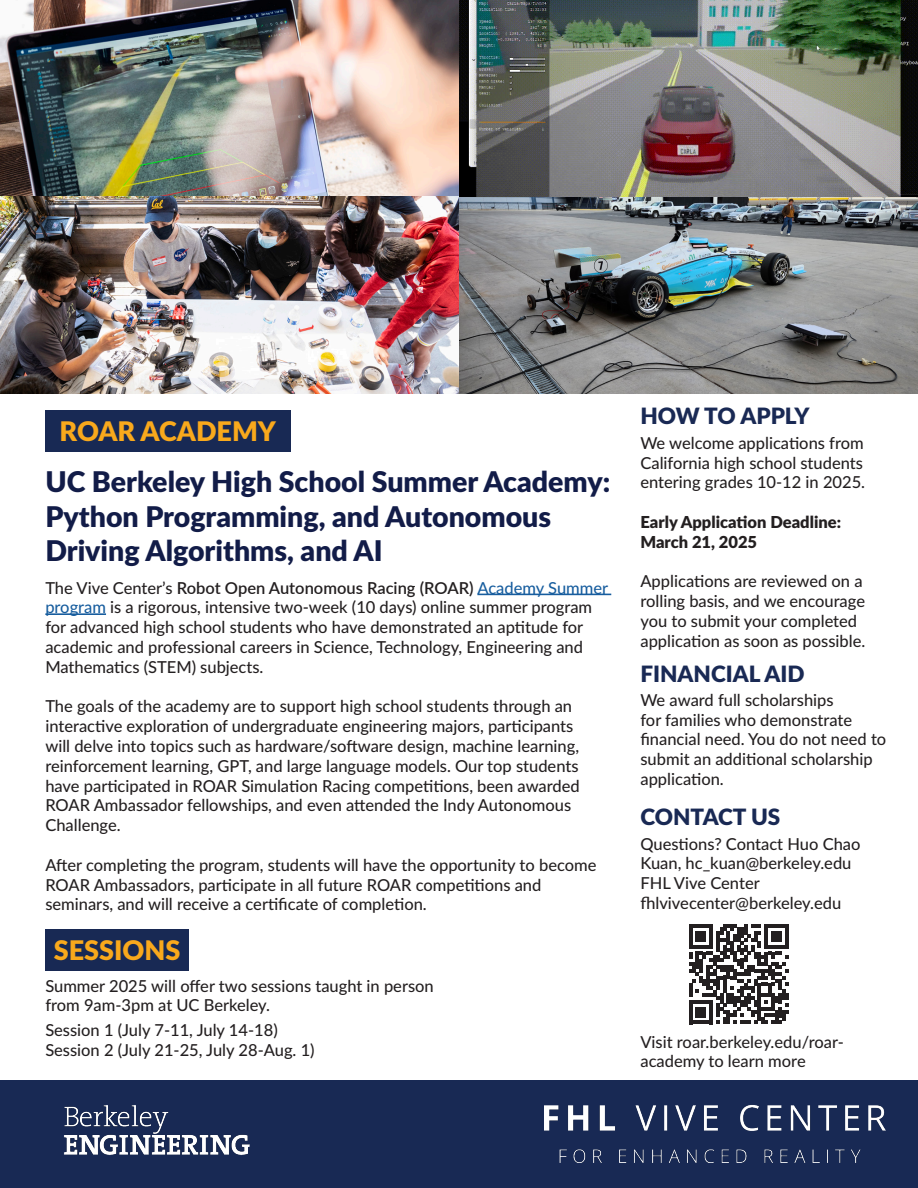
<style>
.page{position:relative;width:918px;height:1188px;background:#fff}
.page>*{position:absolute;margin:0;border:0;box-sizing:border-box;transform-origin:0 0}
.t1{font:900 28.5px/34.2px "Lato";color:#121c48}
.t2{font:900 27px "Lato";color:#f9a91c}
.t3{font:900 22.5px "Lato";color:#192954}
.t4{font:500 16.5px/19.8px "Lato";color:#231f20}
.t5{font:900 16.5px/19.8px "Lato";color:#231f20}
.s1{font-weight:600}
.s2{color:#175d9e}
</style>
<div class="page">
<hr style="left:477px;top:594px;width:134px;height:1px;background:#175d9e">
<hr style="left:45px;top:613px;width:61px;height:2px;background:#175d9e">
<div style="left:0;top:1081px;width:918px;height:107px;background:#182954"></div>
<img style="left:544px;top:1105px;width:342px;height:58px">
<img style="left:64px;top:1105px;width:186px;height:50px">
<img style="left:0;top:0;width:918px;height:393px">
<div style="left:45px;top:411px;width:245px;height:41px;background:#182954"></div>
<div style="left:45px;top:929px;width:144px;height:42px;background:#182954"></div>
<svg style="left:689px;top:924px;width:100px;height:100px"></svg>
<p class="t2" style="left:60px;top:411px;width:218px">ROAR ACADEMY</p>
<p class="t1" style="left:45px;top:464px;width:566px">UC Berkeley High School Summer Academy:<br>Python Programming, and Autonomous<br>Driving Algorithms, and AI</p>
<p class="t4" style="left:45px;top:577px;width:564px">The Vive Center’s <span class="s1">Robot Open Autonomous Racing (ROAR)</span> <span class="s2">Academy Summer program</span> is a rigorous, intensive two-week (10 days) online summer program for advanced high school students who have demonstrated an aptitude for academic and professional careers in Science, Technology, Engineering and Mathematics (STEM) subjects.</p>
<p class="t4" style="left:45px;top:696px;width:536px">The goals of the academy are to support high school students through an interactive exploration of undergraduate engineering majors, participants will delve into topics such as hardware/software design, machine learning, reinforcement learning, GPT, and large language models. Our top students have participated in ROAR Simulation Racing competitions, been awarded ROAR Ambassador fellowships, and even attended the Indy Autonomous Challenge.</p>
<p class="t4" style="left:45px;top:854px;width:553px">After completing the program, students will have the opportunity to become<br>ROAR Ambassadors, participate in all future ROAR competitions and seminars, and will receive a certificate of completion.</p>
<p class="t2" style="left:54px;top:930px;width:128px">SESSIONS</p>
<p class="t4" style="left:45px;top:975px;width:390px">Summer 2025 will offer two sessions taught in person</p>
<p class="t4" style="left:45px;top:995px;width:226px">from 9am-3pm at UC Berkeley.</p>
<p class="t4" style="left:45px;top:1020px;width:234px">Session 1 (July 7-11, July 14-18)</p>
<p class="t4" style="left:45px;top:1039px;width:271px">Session 2 (July 21-25, July 28-Aug. 1)</p>
<p class="t3" style="left:640px;top:399px;width:171px">HOW TO APPLY</p>
<p class="t4" style="left:640px;top:432px;width:226px">We welcome applications from<br>California high school students entering grades 10-12 in 2025.</p>
<p class="t5" style="left:640px;top:511px;width:202px">Early Application Deadline:<br>March 21, 2025</p>
<p class="t4" style="left:640px;top:571px;width:226px">Applications are reviewed on a rolling basis, and we encourage you to submit your completed application as soon as possible.</p>
<p class="t3" style="left:640px;top:657px;width:166px">FINANCIAL AID</p>
<p class="t4" style="left:640px;top:689px;width:247px">We award full scholarships<br>for families who demonstrate financial need. You do not need to submit an additional scholarship application.</p>
<p class="t3" style="left:640px;top:800px;width:142px">CONTACT US</p>
<p class="t4" style="left:640px;top:833px;width:222px">Questions? Contact Huo Chao<br>Kuan, hc_kuan@berkeley.edu</p>
<p class="t4" style="left:640px;top:873px;width:121px">FHL Vive Center</p>
<p class="t4" style="left:640px;top:892px;width:202px">fhlvivecenter@berkeley.edu</p>
<p class="t4" style="left:640px;top:1031px;width:205px">Visit roar.berkeley.edu/roar&shy;academy to learn more</p>
</div>
